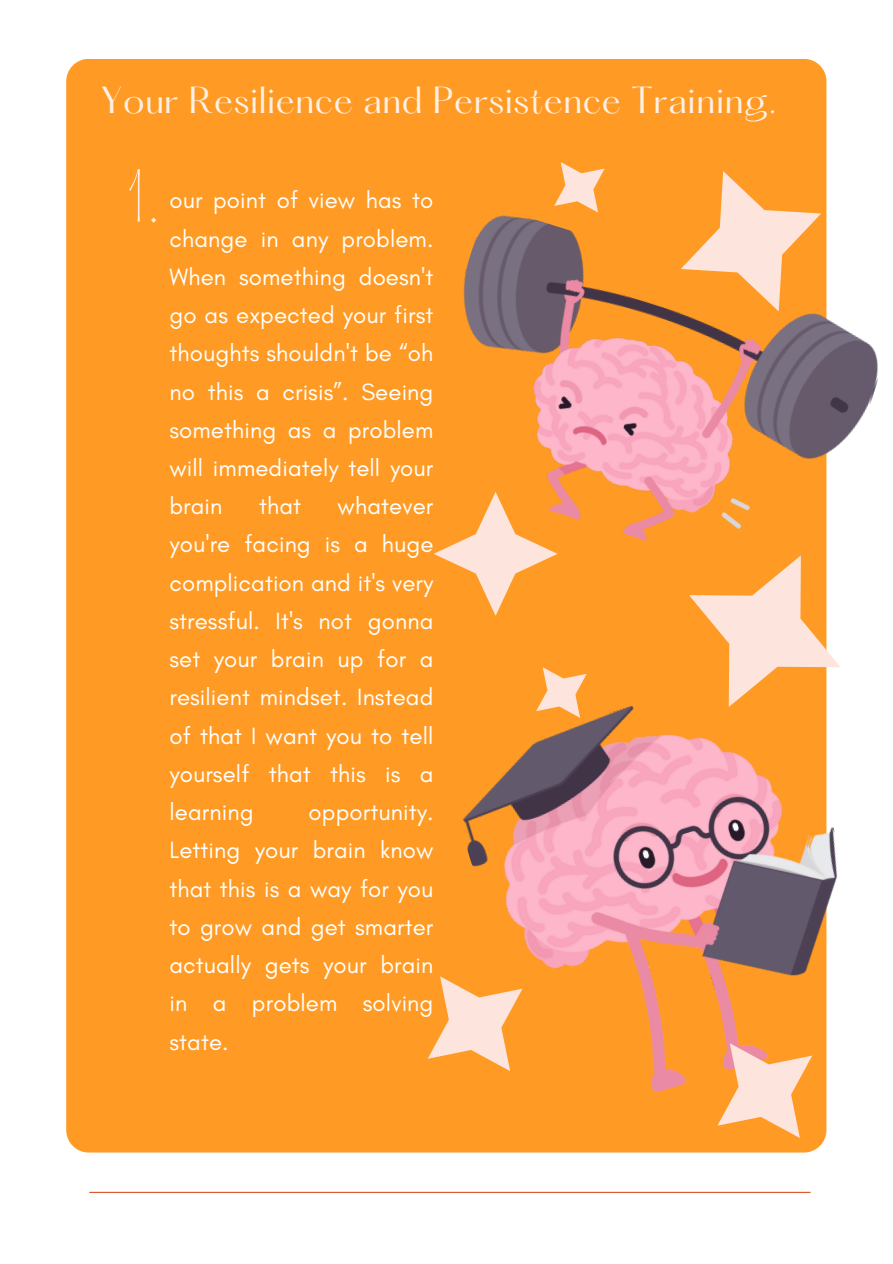
<style>
.page{position:relative;width:893px;height:1264px;background:#fff}
.page>*{position:absolute;margin:0;border:0;box-sizing:border-box;transform-origin:0 0}
.t1{font:200 65.25px "Hatton";color:#fff1e7}
.t2{font:33px "Hatton";letter-spacing:.01em;color:#fff1e7}
.t3{font:24px/38.2px "Glacial Indifference";letter-spacing:.005em;color:#fff;text-align:justify}
</style>
<div class="page">
<div style="left:66px;top:59px;width:760px;height:1093px;background:#ff9b24;border-radius:22px"></div>
<hr style="left:89px;top:1191px;width:721px;height:1px;background:#d85528">
<img style="left:463px;top:204px;width:415px;height:351px">
<img style="left:463px;top:674px;width:375px;height:450px">
<svg style="left:433px;top:492px;width:124px;height:124px"></svg>
<svg style="left:428px;top:976px;width:94px;height:95px"></svg>
<svg style="left:680px;top:171px;width:141px;height:140px"></svg>
<svg style="left:689px;top:555px;width:151px;height:152px"></svg>
<svg style="left:536px;top:667px;width:50px;height:50px"></svg>
<svg style="left:717px;top:1043px;width:95px;height:94px"></svg>
<svg style="left:554px;top:162px;width:50px;height:50px"></svg>
<p class="t2" style="left:100px;top:85px;width:678px">Your Resilience and Persistence Training.</p>
<p class="t1" style="left:127px;top:165px;width:35px">1.</p>
<p class="t3" style="left:169px;top:181px;width:265px">our point of view has to change in any problem.<br>When something doesn't go as expected your first thoughts shouldn't be “oh no this a crisis”. Seeing something as a problem will immediately tell your brain</p>
<p class="t3" style="left:169px;top:486px;width:265px;text-indent:168px">whatever you're facing is a huge complication and it's very stressful. It's not gonna set your brain up for a resilient mindset. Instead of that I want you to tell yourself that this is a learning</p>
<p class="t3" style="left:259px;top:486px;width:44px">that</p>
<p class="t3" style="left:169px;top:792px;width:265px;text-indent:139px">opportunity.<br>Letting your brain know that this is a way for you to grow and get smarter actually gets your brain in a problem solving state.</p>
</div>
